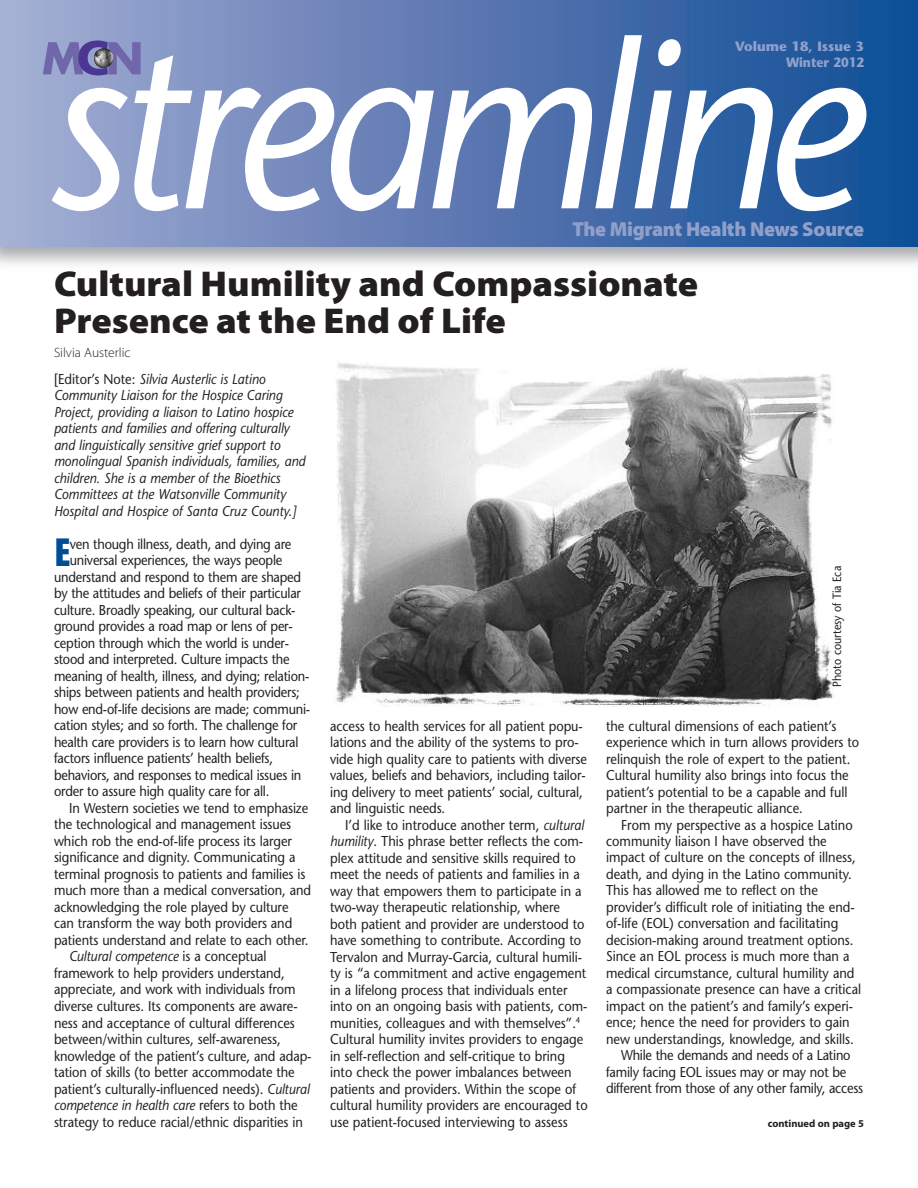
<style>
.page{position:relative;width:918px;height:1188px;background:#fff}
.page>*{position:absolute;margin:0;border:0;box-sizing:border-box;transform-origin:0 0}
.t1{font:italic 235.5px "Stone Sans";letter-spacing:-.055em;color:#fff;scale:.9 1}
.t2{font:900 condensed 40.8px "Myriad Pro";color:#014d95}
.t3{font:900 36px/37.5px "Myriad Pro";color:#231f20;scale:1.05 1}
.t4{font:900 20.25px "Myriad Pro";letter-spacing:-.015em;color:#91a0cb}
.t5{font:14.25px/16.5px "Stone Sans";letter-spacing:-.005em;color:#231f20;scale:.9 1}
.t6{font:italic 14.25px/16.5px "Stone Sans";color:#231f20;scale:.9 1}
.t7{font:700 13.5px/16.2px "Stone Sans";color:#91a0cb;text-align:right}
.t8{font:300 13.5px "Myriad Pro";color:#231f20}
.t9{font:12px "Stone Sans";color:#231f20;scale:.9 1}
.t10{font:700 10.5px "Myriad Pro";color:#231f20}
.s1{font-style:normal}
.s2{font-style:italic}
</style>
<div class="page">
<div style="left:0;top:0;width:918px;height:247px;background:linear-gradient(to right,#a7abd2,#0e4a95)"></div>
<svg style="left:43px;top:40px;width:98px;height:35px;background:#7774b2"></svg>
<img style="left:93px;top:48px;width:20px;height:20px">
<img style="left:336px;top:363px;width:497px;height:344px">
<h1 class="t1" style="left:44px;top:35px;width:910px">streamline</h1>
<h3 class="t4" style="left:573px;top:222px;width:293px">The Migrant Health News Source</h3>
<p class="t7" style="left:735px;top:40px;width:130px">Volume 18, Issue 3<br>Winter 2012</p>
<h3 class="t3" style="left:54px;top:268px;width:615px">Cultural Humility and Compassionate<br>Presence at the End of Life</h3>
<p class="t8" style="left:54px;top:347px;width:78px">Silvia Austerlic</p>
<p class="t6" style="left:54px;top:372px;width:281px"><span class="s1">[Editor’s Note:</span> Silvia Austerlic is Latino Community Liaison for the Hospice Caring Project, providing a liaison to Latino hospice patients and families and offering culturally and linguistically sensitive grief support to monolingual Spanish individuals, families, and children. She is a member of the Bioethics Committees at the Watsonville Community Hospital and Hospice of Santa Cruz County.]</p>
<h2 class="t2" style="left:54px;top:538px;width:18px">E</h2>
<p class="t5" style="left:70px;top:537px;width:248px">ven though illness, death, and dying are</p>
<p class="t5" style="left:70px;top:554px;width:238px">universal experiences, the ways people</p>
<p class="t5" style="left:54px;top:570px;width:276px">understand and respond to them are shaped</p>
<p class="t5" style="left:54px;top:587px;width:276px">by the attitudes and beliefs of their particular</p>
<p class="t5" style="left:54px;top:603px;width:270px">culture. Broadly speaking, our cultural back-</p>
<p class="t5" style="left:54px;top:620px;width:267px">ground provides a road map or lens of per-</p>
<p class="t5" style="left:54px;top:636px;width:263px">ception through which the world is under-</p>
<p class="t5" style="left:54px;top:653px;width:263px">stood and interpreted. Culture impacts the</p>
<p class="t5" style="left:54px;top:669px;width:285px">meaning of health, illness, and dying; relation-</p>
<p class="t5" style="left:54px;top:686px;width:275px">ships between patients and health providers;</p>
<p class="t5" style="left:54px;top:702px;width:286px">how end-of-life decisions are made; communi-</p>
<p class="t5" style="left:54px;top:719px;width:272px">cation styles; and so forth. The challenge for</p>
<p class="t5" style="left:54px;top:735px;width:273px">health care providers is to learn how cultural</p>
<p class="t5" style="left:54px;top:752px;width:245px">factors influence patients’ health beliefs,</p>
<p class="t5" style="left:54px;top:768px;width:276px">behaviors, and responses to medical issues in</p>
<p class="t5" style="left:54px;top:785px;width:241px">order to assure high quality care for all.</p>
<p class="t5" style="left:69px;top:801px;width:267px">In Western societies we tend to emphasize</p>
<p class="t5" style="left:54px;top:818px;width:265px">the technological and management issues</p>
<p class="t5" style="left:54px;top:834px;width:266px">which rob the end-of-life process its larger</p>
<p class="t5" style="left:54px;top:851px;width:270px">significance and dignity. Communicating a</p>
<p class="t5" style="left:54px;top:867px;width:281px">terminal prognosis to patients and families is</p>
<p class="t5" style="left:54px;top:884px;width:287px">much more than a medical conversation, and</p>
<p class="t5" style="left:54px;top:900px;width:262px">acknowledging the role played by culture</p>
<p class="t5" style="left:54px;top:917px;width:266px">can transform the way both providers and</p>
<p class="t5" style="left:54px;top:933px;width:284px">patients understand and relate to each other.</p>
<p class="t6" style="left:69px;top:950px;width:221px">Cultural competence <span class="s1">is a conceptual</span></p>
<p class="t5" style="left:54px;top:966px;width:258px">framework to help providers understand,</p>
<p class="t5" style="left:54px;top:983px;width:270px">appreciate, and work with individuals from</p>
<p class="t5" style="left:54px;top:999px;width:272px">diverse cultures. Its components are aware-</p>
<p class="t5" style="left:54px;top:1016px;width:269px">ness and acceptance of cultural differences</p>
<p class="t5" style="left:54px;top:1032px;width:253px">between/within cultures, self-awareness,</p>
<p class="t5" style="left:54px;top:1049px;width:288px">knowledge of the patient’s culture, and adap-</p>
<p class="t5" style="left:54px;top:1065px;width:269px">tation of skills (to better accommodate the</p>
<p class="t5" style="left:54px;top:1082px;width:285px">patient’s culturally-influenced needs). <span class="s2">Cultural</span></p>
<p class="t6" style="left:54px;top:1098px;width:272px">competence in health care <span class="s1">refers to both the</span></p>
<p class="t5" style="left:54px;top:1115px;width:278px">strategy to reduce racial/ethnic disparities in</p>
<p class="t5" style="left:330px;top:719px;width:287px">access to health services for all patient popu&shy;lations and the ability of the systems to pro&shy;vide high quality care to patients with diverse values, beliefs and behaviors, including tailor&shy;ing delivery to meet patients’ social, cultural, and linguistic needs.</p>
<p class="t5" style="left:330px;top:818px;width:288px;text-indent:15px">I’d like to introduce another term, <span class="s2">cultural humility</span>. This phrase better reflects the com&shy;plex attitude and sensitive skills required to meet the needs of patients and families in a way that empowers them to participate in a two-way therapeutic relationship, where both patient and provider are understood to have something to contribute. According to Tervalon and Murray-Garcia, cultural humili&shy;ty is “a commitment and active engagement in a lifelong process that individuals enter into on an ongoing basis with patients, com&shy;munities, colleagues and with themselves”.<sup>4<br></sup>Cultural humility invites providers to engage in self-reflection and self-critique to bring into check the power imbalances between patients and providers. Within the scope of cultural humility providers are encouraged to use patient-focused interviewing to assess</p>
<p class="t9" style="left:832px;top:687px;width:136px;rotate:-90deg">Photo courtesy of Tia Eca</p>
<p class="t5" style="left:606px;top:719px;width:283px">the cultural dimensions of each patient’s experience which in turn allows providers to relinquish the role of expert to the patient.<br>Cultural humility also brings into focus the patient’s potential to be a capable and full partner in the therapeutic alliance.</p>
<p class="t5" style="left:621px;top:818px;width:259px">From my perspective as a hospice Latino</p>
<p class="t5" style="left:606px;top:834px;width:247px">community liaison I have observed the</p>
<p class="t5" style="left:606px;top:851px;width:279px">impact of culture on the concepts of illness,</p>
<p class="t5" style="left:606px;top:867px;width:275px">death, and dying in the Latino community.</p>
<p class="t5" style="left:606px;top:884px;width:237px">This has allowed me to reflect on the</p>
<p class="t5" style="left:606px;top:900px;width:278px">provider’s difficult role of initiating the end-</p>
<p class="t5" style="left:606px;top:917px;width:260px">of-life (EOL) conversation and facilitating</p>
<p class="t5" style="left:606px;top:933px;width:277px">decision-making around treatment options.</p>
<p class="t5" style="left:606px;top:950px;width:272px">Since an EOL process is much more than a</p>
<p class="t5" style="left:606px;top:966px;width:278px">medical circumstance, cultural humility and</p>
<p class="t5" style="left:606px;top:983px;width:285px">a compassionate presence can have a critical</p>
<p class="t5" style="left:606px;top:999px;width:276px">impact on the patient’s and family’s experi-</p>
<p class="t5" style="left:606px;top:1016px;width:272px">ence; hence the need for providers to gain</p>
<p class="t5" style="left:606px;top:1032px;width:277px">new understandings, knowledge, and skills.</p>
<p class="t5" style="left:621px;top:1049px;width:257px">While the demands and needs of a Latino</p>
<p class="t5" style="left:606px;top:1065px;width:268px">family facing EOL issues may or may not be</p>
<p class="t5" style="left:606px;top:1082px;width:287px">different from those of any other family, access</p>
<p class="t10" style="left:768px;top:1119px;width:98px">continued on page 5</p>
</div>
